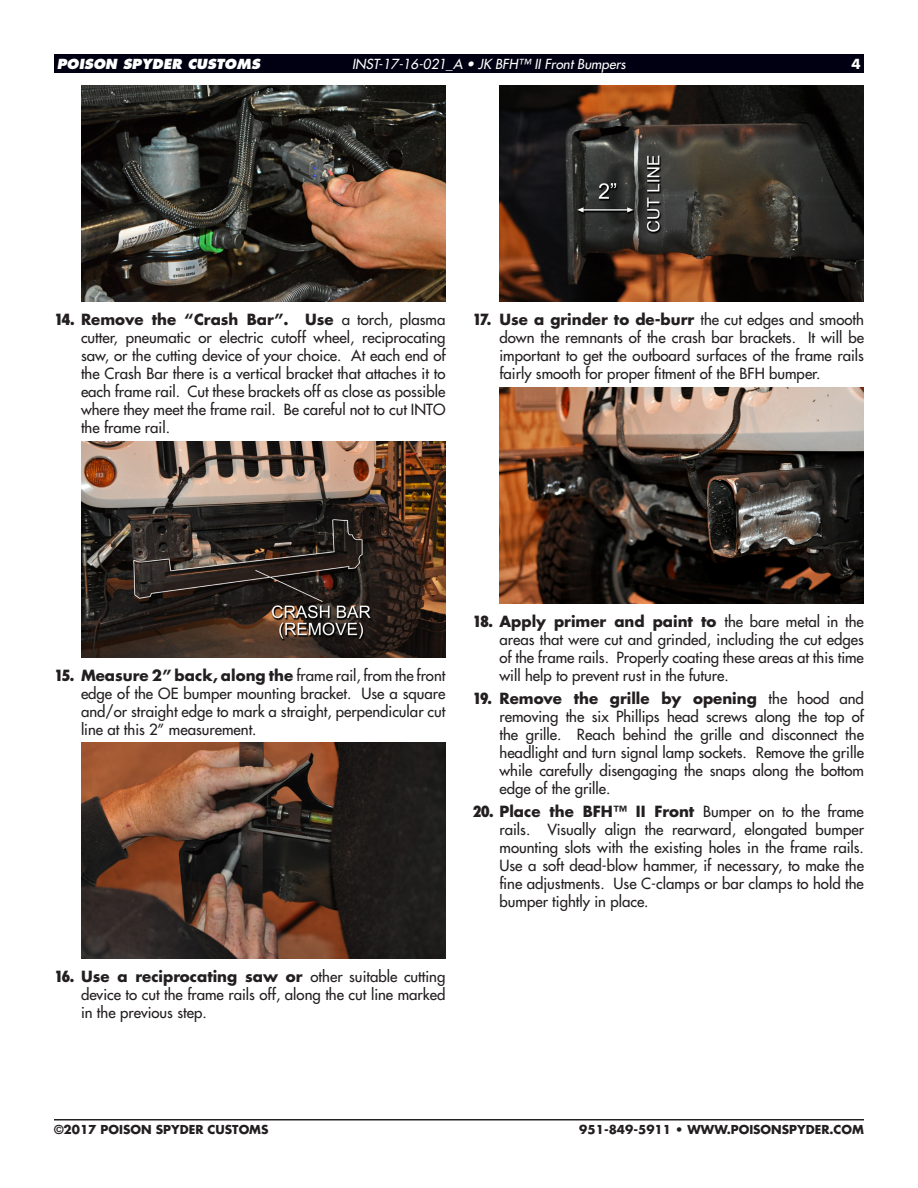
<style>
.page{position:relative;width:918px;height:1188px;background:#fff}
.page>*{position:absolute;margin:0;border:0;box-sizing:border-box;transform-origin:0 0}
.t1{font:15px/18px "Futura";color:#231f20;text-align:justify}
.t2{font:italic 13.5px "Futura";color:#fff}
.t3{font:italic 800 13.5px "Futura";color:#fff}
.t4{font:700 13.5px "Futura";color:#fff}
.t5{font:700 12px "Futura";color:#231f20}
.s1{font-weight:800;font-stretch:condensed}
.s2{font-weight:700}
</style>
<div class="page">
<hr style="left:54px;top:1119px;width:810px;height:1px;background:#231f20">
<div style="left:54px;top:54px;width:810px;height:18px;background:#000012"></div>
<img style="left:81px;top:85px;width:365px;height:216px">
<img style="left:81px;top:441px;width:365px;height:216px">
<img style="left:81px;top:743px;width:365px;height:216px">
<img style="left:500px;top:85px;width:364px;height:216px">
<img style="left:500px;top:387px;width:364px;height:216px">
<p class="t3" style="left:57px;top:55px;width:205px">POISON SPYDER CUSTOMS</p>
<p class="t2" style="left:352px;top:55px;width:275px">INST-17-16-021_A • JK BFH™ II Front Bumpers</p>
<p class="t4" style="left:851px;top:55px;width:11px">4</p>
<p class="t1" style="left:81px;top:310px;width:366px;text-indent:-27px"><span class="s1">14.</span> <span class="s2">Remove the “Crash Bar”. Use</span> a torch, plasma cutter, pneumatic or electric cutoff wheel, reciprocating saw, or the cutting device of your choice. At each end of the Crash Bar there is a vertical bracket that attaches it to each frame rail. Cut these brackets off as close as possible where they meet the frame rail. Be careful not to cut INTO the frame rail.</p>
<p class="t1" style="left:500px;top:310px;width:366px;text-indent:-27px"><span class="s1">17.</span> <span class="s2">Use a grinder to de-burr</span> the cut edges and smooth down the remnants of the crash bar brackets. It will be important to get the outboard surfaces of the frame rails fairly smooth for proper fitment of the BFH bumper.</p>
<p class="t1" style="left:81px;top:666px;width:366px;text-indent:-27px"><span class="s1">15.</span> <span class="s2">Measure 2” back, along the</span> frame rail, from the front edge of the OE bumper mounting bracket. Use a square and/or straight edge to mark a straight, perpendicular cut line at this 2” measurement.</p>
<p class="t1" style="left:81px;top:968px;width:366px;text-indent:-27px"><span class="s1">16.</span> <span class="s2">Use a reciprocating saw or</span> other suitable cutting device to cut the frame rails off, along the cut line marked in the previous step.</p>
<p class="t1" style="left:500px;top:612px;width:366px;text-indent:-27px"><span class="s1">18.</span> <span class="s2">Apply primer and paint to</span> the bare metal in the areas that were cut and grinded, including the cut edges of the frame rails. Properly coating these areas at this time will help to prevent rust in the future.</p>
<p class="t1" style="left:500px;top:689px;width:366px;text-indent:-27px"><span class="s1">19.</span> <span class="s2">Remove the grille by opening</span> the hood and removing the six Phillips head screws along the top of the grille. Reach behind the grille and disconnect the headlight and turn signal lamp sockets. Remove the grille while carefully disengaging the snaps along the bottom edge of the grille.</p>
<p class="t1" style="left:500px;top:803px;width:366px;text-indent:-27px"><span class="s1">20.</span> <span class="s2">Place the BFH™ II Front</span> Bumper on to the frame rails. Visually align the rearward, elongated bumper mounting slots with the existing holes in the frame rails.<br>Use a soft dead-blow hammer, if necessary, to make the fine adjustments. Use C-clamps or bar clamps to hold the bumper tightly in place.</p>
<p class="t5" style="left:54px;top:1122px;width:216px">©2017 POISON SPYDER CUSTOMS</p>
<p class="t5" style="left:579px;top:1122px;width:286px">951-849-5911 • WWW.POISONSPYDER.COM</p>
</div>
